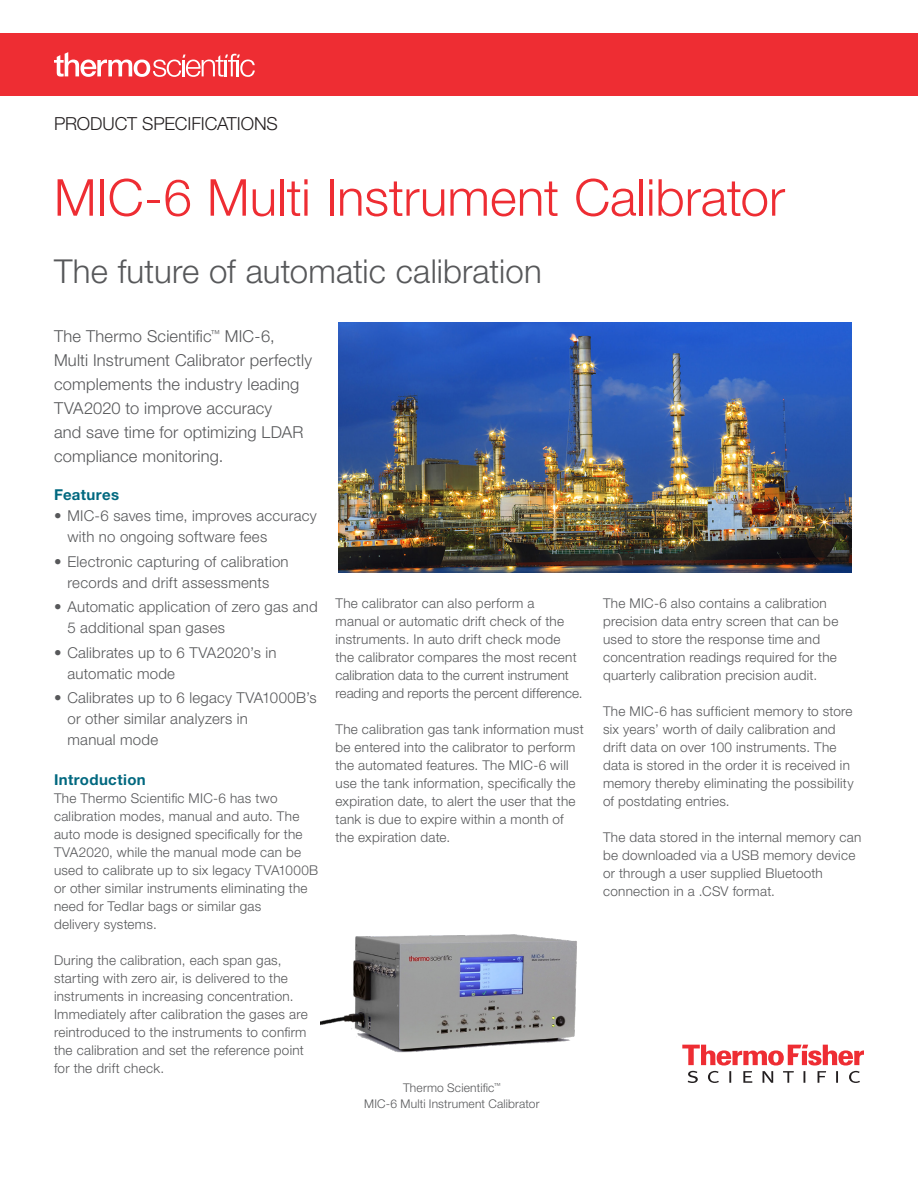
<style>
.page{position:relative;width:918px;height:1188px;background:#fff}
.page>*{position:absolute;margin:0;border:0;box-sizing:border-box;transform-origin:0 0}
.Headline{font:300 51px "Helvetica Neue LT Std";color:#ee2d33}
.Subhead_Main{font:300 33px "Helvetica Neue LT Std";letter-spacing:.005em;color:#57585a}
.Technical_Eyebrow{font:300 18px "Helvetica Neue LT Std";letter-spacing:-.005em;color:#231f20}
.Secondary_Header{font:300 16.5px/24px "Helvetica Neue LT Std";letter-spacing:.01em;color:#57585a}
.t1{font:300 15px/21px "Helvetica Neue LT Std";letter-spacing:.015em;color:#57585a}
.Bullet_Copy_1{font:700 15px "Helvetica Neue LT Std";letter-spacing:.025em;color:#00687f}
.Secondary_Header-2{font:700 15px "Helvetica Neue LT Std";letter-spacing:.025em;color:#00687f}
.t2{font:300 13.5px/18px "Helvetica Neue LT Std";letter-spacing:.02em;color:#57585a}
.Bullet_Copy_1-2{font:300 12px/16.5px "Helvetica Neue LT Std";letter-spacing:.015em;color:#57585a;text-align:center}
</style>
<div class="page">
<div style="left:0;top:33px;width:918px;height:63px;background:#ee2d33"></div>
<svg style="left:54px;top:52px;width:201px;height:25px"></svg>
<svg style="left:682px;top:1045px;width:182px;height:38px"></svg>
<img style="left:338px;top:322px;width:513px;height:251px">
<img style="left:320px;top:934px;width:257px;height:119px">
<p class="Technical_Eyebrow" style="left:54px;top:112px;width:225px">PRODUCT SPECIFICATIONS</p>
<p class="Headline" style="left:54px;top:166px;width:733px">MIC-6 Multi Instrument Calibrator</p>
<p class="Subhead_Main" style="left:54px;top:251px;width:489px">The future of automatic calibration</p>
<p class="Secondary_Header" style="left:54px;top:324px;width:260px">The Thermo Scientific<sup>™</sup> MIC-6,<br>Multi Instrument Calibrator perfectly complements the industry leading<br>TVA2020 to improve accuracy<br>and save time for optimizing LDAR compliance monitoring.</p>
<p class="Secondary_Header-2" style="left:54px;top:486px;width:67px">Features</p>
<p class="t1" style="left:68px;top:505px;width:251px;text-indent:-14px">• MIC-6 saves time, improves accuracy with no ongoing software fees</p>
<p class="t1" style="left:54px;top:551px;width:236px;text-align:center">• Electronic capturing of calibration records and drift assessments</p>
<p class="t1" style="left:68px;top:596px;width:252px;text-indent:-14px">• Automatic application of zero gas and<br>5 additional span gases</p>
<p class="t1" style="left:68px;top:642px;width:210px;text-indent:-14px">• Calibrates up to 6 TVA2020’s in automatic mode</p>
<p class="t1" style="left:68px;top:687px;width:251px;text-indent:-14px">• Calibrates up to 6 legacy TVA1000B’s or other similar analyzers in<br>manual mode</p>
<p class="Bullet_Copy_1" style="left:54px;top:770px;width:93px">Introduction</p>
<p class="t2" style="left:54px;top:789px;width:266px">The Thermo Scientific MIC-6 has two calibration modes, manual and auto. The auto mode is designed specifically for the TVA2020, while the manual mode can be used to calibrate up to six legacy TVA1000B or other similar instruments eliminating the need for Tedlar bags or similar gas<br>delivery systems.</p>
<p class="t2" style="left:54px;top:951px;width:255px">During the calibration, each span gas, starting with zero air, is delivered to the instruments in increasing concentration.<br>Immediately after calibration the gases are reintroduced to the instruments to confirm the calibration and set the reference point for the drift check.</p>
<p class="t2" style="left:336px;top:594px;width:249px">The calibrator can also perform a<br>manual or automatic drift check of the instruments. In auto drift check mode<br>the calibrator compares the most recent calibration data to the current instrument reading and reports the percent difference.</p>
<p class="t2" style="left:336px;top:720px;width:250px">The calibration gas tank information must be entered into the calibrator to perform the automated features. The MIC-6 will use the tank information, specifically the expiration date, to alert the user that the tank is due to expire within a month of the expiration date.</p>
<p class="Bullet_Copy_1-2" style="left:364px;top:1079px;width:177px">Thermo Scientific<sup>™<br></sup>MIC-6 Multi Instrument Calibrator</p>
<p class="t2" style="left:603px;top:594px;width:237px">The MIC-6 also contains a calibration precision data entry screen that can be used to store the response time and concentration readings required for the quarterly calibration precision audit.</p>
<p class="t2" style="left:603px;top:702px;width:252px">The MIC-6 has sufficient memory to store six years’ worth of daily calibration and drift data on over 100 instruments. The data is stored in the order it is received in memory thereby eliminating the possibility of postdating entries.</p>
<p class="t2" style="left:603px;top:828px;width:260px">The data stored in the internal memory can be downloaded via a USB memory device or through a user supplied Bluetooth connection in a .CSV format.</p>
</div>
